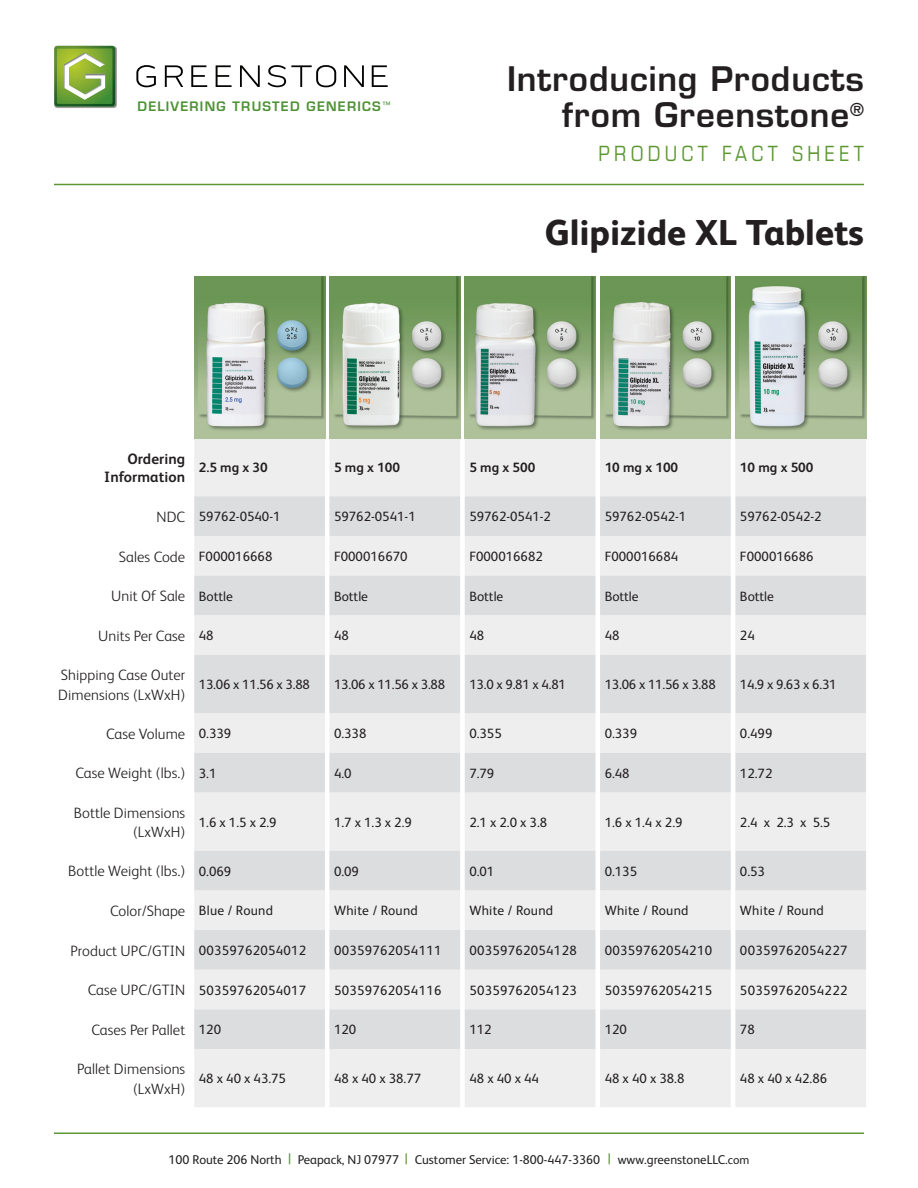
<style>
.page{position:relative;width:918px;height:1188px;background:#fff}
.page>*{position:absolute;margin:0;border:0;box-sizing:border-box;transform-origin:0 0}
.t1{font:800 36px "FS Albert";color:#231f20}
.t2{font:600 33px/36px "Eurostile LT Std";letter-spacing:.025em;color:#231f20;text-align:right}
.t3{font:condensed 21px "Eurostile LT Std";letter-spacing:.2em;color:#5c9731}
.t4{font:300 15px/19.5px "FS Albert";letter-spacing:.005em;color:#231f20;text-align:right}
.t5{font:700 15px/18px "FS Albert";letter-spacing:.005em;color:#231f20;text-align:right}
.t6{font:13.5px "FS Albert";color:#231f20}
.t7{font:13.5px "FS Albert";letter-spacing:.02em;color:#231f20}
.t8{font:700 13.5px "FS Albert";color:#231f20}
.t9{font:12.75px "FS Albert";color:#231f20}
.t10{font:600 12.75px "Eurostile LT Std";letter-spacing:.095em;color:#4f9236}
.s1{font-size:15px;color:#5c9731}
.s2{font-size:12px}
</style>
<div class="page">
<img style="left:54px;top:45px;width:63px;height:63px">
<img style="left:54px;top:46px;width:61px;height:60px">
<img style="left:57px;top:48px;width:54px;height:54px">
<svg style="left:136px;top:65px;width:20px;height:22px"></svg>
<svg style="left:165px;top:65px;width:18px;height:22px"></svg>
<svg style="left:191px;top:65px;width:16px;height:22px"></svg>
<svg style="left:216px;top:65px;width:16px;height:22px"></svg>
<svg style="left:240px;top:65px;width:20px;height:22px"></svg>
<svg style="left:268px;top:65px;width:68px;height:22px"></svg>
<svg style="left:344px;top:65px;width:20px;height:22px"></svg>
<svg style="left:372px;top:65px;width:16px;height:22px"></svg>
<hr style="left:54px;top:184px;width:810px;height:1px;background:#5c9731">
<hr style="left:54px;top:1132px;width:810px;height:2px;background:#5c9731">
<div style="left:194px;top:438px;width:672px;height:669px;background:#eeeeef"></div>
<svg style="left:194px;top:496px;width:672px;height:553px;background:#e5e5e7"></svg>
<img style="left:194px;top:276px;width:131px;height:162px">
<img style="left:465px;top:276px;width:130px;height:162px">
<img style="left:600px;top:276px;width:131px;height:162px">
<img style="left:735px;top:276px;width:131px;height:162px">
<img style="left:329px;top:276px;width:131px;height:162px">
<p class="t10" style="left:138px;top:98px;width:254px">DELIVERING TRUSTED GENERICS<sup>™</sup></p>
<p class="t2" style="left:507px;top:61px;width:358px">Introducing Products from Greenstone<sup>®</sup></p>
<p class="t3" style="left:599px;top:141px;width:267px">PRODUCT FACT SHEET</p>
<p class="t1" style="left:545px;top:207px;width:321px">Glipizide XL Tablets</p>
<p class="t5" style="left:104px;top:449px;width:83px">Ordering<br>Information</p>
<p class="t8" style="left:199px;top:459px;width:70px">2.5 mg x 30</p>
<p class="t8" style="left:334px;top:459px;width:67px">5 mg x 100</p>
<p class="t8" style="left:469px;top:459px;width:67px">5 mg x 500</p>
<p class="t8" style="left:605px;top:459px;width:75px">10 mg x 100</p>
<p class="t8" style="left:740px;top:459px;width:75px">10 mg x 500</p>
<p class="t4" style="left:157px;top:506px;width:30px">NDC</p>
<p class="t6" style="left:199px;top:508px;width:83px">59762-0540-1</p>
<p class="t6" style="left:334px;top:508px;width:83px">59762-0541-1</p>
<p class="t6" style="left:469px;top:508px;width:83px">59762-0541-2</p>
<p class="t6" style="left:605px;top:508px;width:83px">59762-0542-1</p>
<p class="t6" style="left:740px;top:508px;width:83px">59762-0542-2</p>
<p class="t4" style="left:119px;top:546px;width:68px">Sales Code</p>
<p class="t6" style="left:199px;top:547px;width:75px">F000016668</p>
<p class="t6" style="left:334px;top:547px;width:75px">F000016670</p>
<p class="t6" style="left:469px;top:547px;width:75px">F000016682</p>
<p class="t6" style="left:605px;top:547px;width:75px">F000016684</p>
<p class="t6" style="left:740px;top:547px;width:75px">F000016686</p>
<p class="t4" style="left:111px;top:586px;width:76px">Unit Of Sale</p>
<p class="t6" style="left:199px;top:587px;width:36px">Bottle</p>
<p class="t6" style="left:334px;top:587px;width:36px">Bottle</p>
<p class="t6" style="left:469px;top:587px;width:36px">Bottle</p>
<p class="t6" style="left:605px;top:587px;width:36px">Bottle</p>
<p class="t6" style="left:740px;top:587px;width:36px">Bottle</p>
<p class="t4" style="left:98px;top:625px;width:88px">Units Per Case</p>
<p class="t6" style="left:199px;top:627px;width:16px">48</p>
<p class="t6" style="left:334px;top:627px;width:16px">48</p>
<p class="t6" style="left:469px;top:627px;width:16px">48</p>
<p class="t6" style="left:605px;top:627px;width:16px">48</p>
<p class="t6" style="left:740px;top:627px;width:16px">24</p>
<p class="t4" style="left:58px;top:664px;width:129px;text-align:left">Shipping Case Outer<br>Dimensions (LxWxH)</p>
<p class="t6" style="left:199px;top:676px;width:113px">13.06 x 11.56 x 3.88</p>
<p class="t6" style="left:334px;top:676px;width:113px">13.06 x 11.56 x 3.88</p>
<p class="t6" style="left:469px;top:676px;width:98px">13.0 x 9.81 x 4.81</p>
<p class="t6" style="left:605px;top:676px;width:113px">13.06 x 11.56 x 3.88</p>
<p class="t6" style="left:740px;top:676px;width:98px">14.9 x 9.63 x 6.31</p>
<p class="t4" style="left:106px;top:723px;width:81px">Case Volume</p>
<p class="t6" style="left:199px;top:725px;width:34px">0.339</p>
<p class="t6" style="left:334px;top:725px;width:34px">0.338</p>
<p class="t6" style="left:469px;top:725px;width:34px">0.355</p>
<p class="t6" style="left:605px;top:725px;width:34px">0.339</p>
<p class="t6" style="left:740px;top:725px;width:34px">0.499</p>
<p class="t4" style="left:75px;top:763px;width:111px">Case Weight (lbs.)</p>
<p class="t6" style="left:199px;top:764px;width:19px">3.1</p>
<p class="t6" style="left:334px;top:764px;width:19px">4.0</p>
<p class="t6" style="left:469px;top:764px;width:27px">7.79</p>
<p class="t6" style="left:605px;top:764px;width:27px">6.48</p>
<p class="t6" style="left:740px;top:764px;width:34px">12.72</p>
<p class="t4" style="left:74px;top:802px;width:113px">Bottle Dimensions (LxWxH)</p>
<p class="t6" style="left:199px;top:813px;width:79px">1.6 x 1.5 x 2.9</p>
<p class="t6" style="left:334px;top:813px;width:79px">1.7 x 1.3 x 2.9</p>
<p class="t6" style="left:469px;top:813px;width:79px">2.1 x 2.0 x 3.8</p>
<p class="t6" style="left:605px;top:813px;width:79px">1.6 x 1.4 x 2.9</p>
<p class="t6" style="left:740px;top:813px;width:92px">2.4 x 2.3 x 5.5</p>
<p class="t4" style="left:68px;top:861px;width:119px">Bottle Weight (lbs.)</p>
<p class="t6" style="left:199px;top:862px;width:34px">0.069</p>
<p class="t6" style="left:334px;top:862px;width:27px">0.09</p>
<p class="t6" style="left:469px;top:862px;width:27px">0.01</p>
<p class="t6" style="left:605px;top:862px;width:34px">0.135</p>
<p class="t6" style="left:740px;top:862px;width:27px">0.53</p>
<p class="t4" style="left:110px;top:900px;width:77px">Color/Shape</p>
<p class="t7" style="left:199px;top:902px;width:76px">Blue / Round</p>
<p class="t7" style="left:334px;top:902px;width:85px">White / Round</p>
<p class="t7" style="left:469px;top:902px;width:85px">White / Round</p>
<p class="t7" style="left:605px;top:902px;width:85px">White / Round</p>
<p class="t7" style="left:740px;top:902px;width:85px">White / Round</p>
<p class="t4" style="left:71px;top:940px;width:116px">Product UPC/GTIN</p>
<p class="t7" style="left:199px;top:941px;width:109px">00359762054012</p>
<p class="t7" style="left:334px;top:941px;width:109px">00359762054111</p>
<p class="t7" style="left:469px;top:941px;width:109px">00359762054128</p>
<p class="t7" style="left:605px;top:941px;width:109px">00359762054210</p>
<p class="t7" style="left:740px;top:941px;width:109px">00359762054227</p>
<p class="t4" style="left:88px;top:980px;width:99px">Case UPC/GTIN</p>
<p class="t7" style="left:199px;top:981px;width:109px">50359762054017</p>
<p class="t7" style="left:334px;top:981px;width:109px">50359762054116</p>
<p class="t7" style="left:469px;top:981px;width:109px">50359762054123</p>
<p class="t7" style="left:605px;top:981px;width:109px">50359762054215</p>
<p class="t7" style="left:740px;top:981px;width:109px">50359762054222</p>
<p class="t4" style="left:92px;top:1019px;width:95px">Cases Per Pallet</p>
<p class="t6" style="left:199px;top:1021px;width:24px">120</p>
<p class="t6" style="left:334px;top:1021px;width:24px">120</p>
<p class="t6" style="left:469px;top:1021px;width:24px">112</p>
<p class="t6" style="left:605px;top:1021px;width:24px">120</p>
<p class="t6" style="left:740px;top:1021px;width:16px">78</p>
<p class="t4" style="left:77px;top:1059px;width:110px">Pallet Dimensions (LxWxH)</p>
<p class="t6" style="left:199px;top:1070px;width:89px">48 x 40 x 43.75</p>
<p class="t6" style="left:334px;top:1070px;width:89px">48 x 40 x 38.77</p>
<p class="t6" style="left:469px;top:1070px;width:71px">48 x 40 x 44</p>
<p class="t6" style="left:605px;top:1070px;width:81px">48 x 40 x 38.8</p>
<p class="t6" style="left:740px;top:1070px;width:89px">48 x 40 x 42.86</p>
<p class="t9" style="left:169px;top:1151px;width:582px">100 Route 206 North <span class="s1">|</span> Peapack, NJ 07977 <span class="s1">|</span> Customer Service: 1-800-447-3360 <span class="s1">|</span> www.greenstoneLLC.<span class="s2">com</span></p>
</div>
